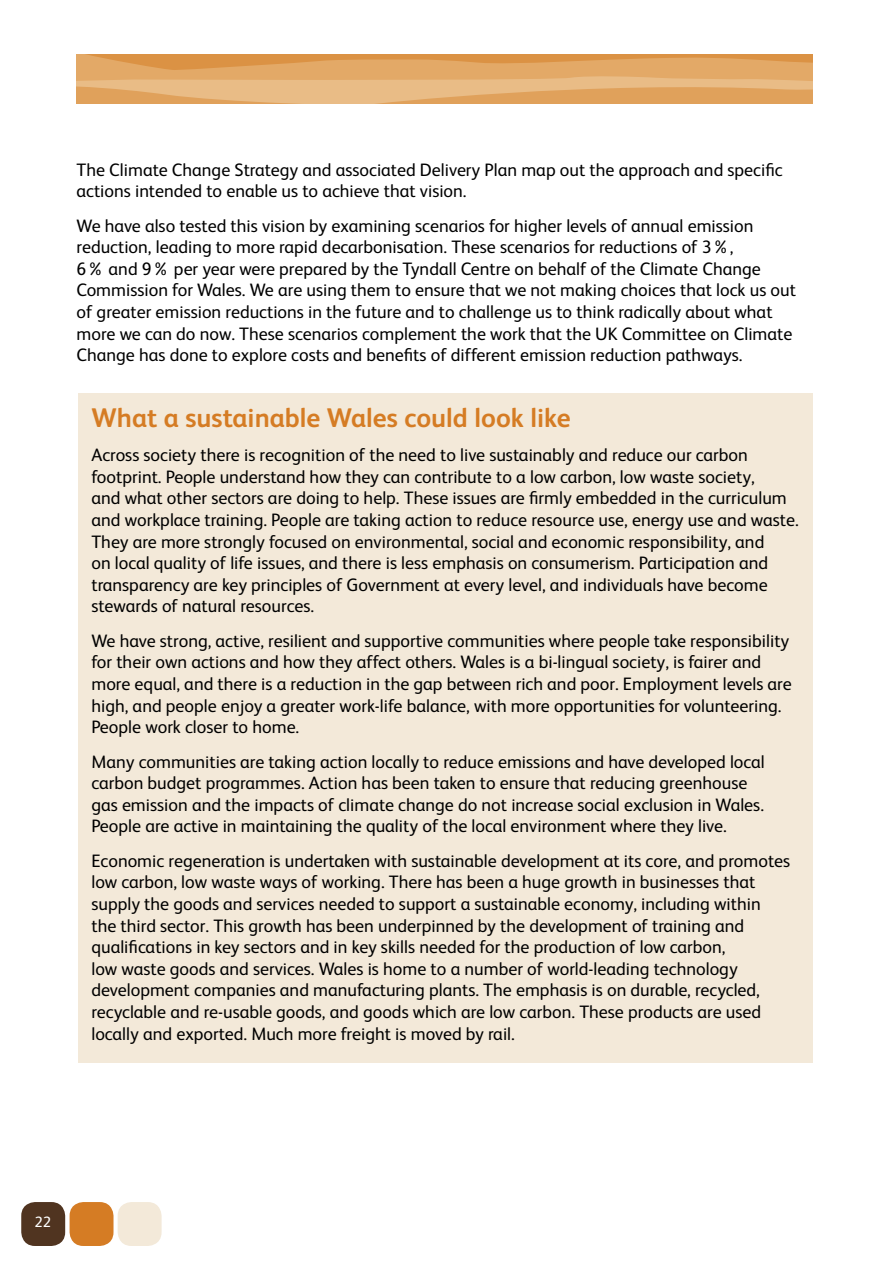
<style>
.page{position:relative;width:893px;height:1263px;background:#fff}
.page>*{position:absolute;margin:0;border:0;box-sizing:border-box;transform-origin:0 0}
.Sub_Heading{font:700 27px "FS Albert";color:#d57c24}
.Body_Text{font:18px/21.6px "FS Albert";color:#000}
.t1{font:15px "FS Albert";color:#fff}
</style>
<div class="page">
<div style="left:21px;top:1202px;width:44px;height:44px;background:#503420;border-radius:14px"></div>
<div style="left:70px;top:1202px;width:44px;height:44px;background:#d57c24;border-radius:14px"></div>
<div style="left:118px;top:1202px;width:44px;height:44px;background:#f3e9d9;border-radius:14px"></div>
<svg style="left:77px;top:54px;width:735px;height:49px;background:#e3a968"></svg>
<div style="left:79px;top:393px;width:734px;height:670px;background:#f3e9d9"></div>
<p class="Body_Text" style="left:77px;top:158px;width:707px">The Climate Change Strategy and associated Delivery Plan map out the approach and specific actions intended to enable us to achieve that vision.</p>
<p class="Body_Text" style="left:77px;top:214px;width:721px">We have also tested this vision by examining scenarios for higher levels of annual emission reduction, leading to more rapid decarbonisation. These scenarios for reductions of 3%,<br>6% and 9% per year were prepared by the Tyndall Centre on behalf of the Climate Change Commission for Wales. We are using them to ensure that we not making choices that lock us out of greater emission reductions in the future and to challenge us to think radically about what more we can do now. These scenarios complement the work that the UK Committee on Climate Change has done to explore costs and benefits of different emission reduction pathways.</p>
<p class="Sub_Heading" style="left:91px;top:399px;width:481px">What a sustainable Wales could look like</p>
<p class="Body_Text" style="left:91px;top:443px;width:709px">Across society there is recognition of the need to live sustainably and reduce our carbon footprint. People understand how they can contribute to a low carbon, low waste society,<br>and what other sectors are doing to help. These issues are firmly embedded in the curriculum and workplace training. People are taking action to reduce resource use, energy use and waste.<br>They are more strongly focused on environmental, social and economic responsibility, and<br>on local quality of life issues, and there is less emphasis on consumerism. Participation and transparency are key principles of Government at every level, and individuals have become stewards of natural resources.</p>
<p class="Body_Text" style="left:91px;top:629px;width:702px">We have strong, active, resilient and supportive communities where people take responsibility for their own actions and how they affect others. Wales is a bi-lingual society, is fairer and more equal, and there is a reduction in the gap between rich and poor. Employment levels are high, and people enjoy a greater work-life balance, with more opportunities for volunteering.<br>People work closer to home.</p>
<p class="Body_Text" style="left:91px;top:750px;width:675px">Many communities are taking action locally to reduce emissions and have developed local carbon budget programmes. Action has been taken to ensure that reducing greenhouse gas emission and the impacts of climate change do not increase social exclusion in Wales.<br>People are active in maintaining the quality of the local environment where they live.</p>
<p class="Body_Text" style="left:91px;top:849px;width:700px">Economic regeneration is undertaken with sustainable development at its core, and promotes low carbon, low waste ways of working. There has been a huge growth in businesses that supply the goods and services needed to support a sustainable economy, including within the third sector. This growth has been underpinned by the development of training and qualifications in key sectors and in key skills needed for the production of low carbon,<br>low waste goods and services. Wales is home to a number of world-leading technology development companies and manufacturing plants. The emphasis is on durable, recycled, recyclable and re-usable goods, and goods which are low carbon. These products are used locally and exported. Much more freight is moved by rail.</p>
<p class="t1" style="left:35px;top:1211px;width:18px">22</p>
</div>
